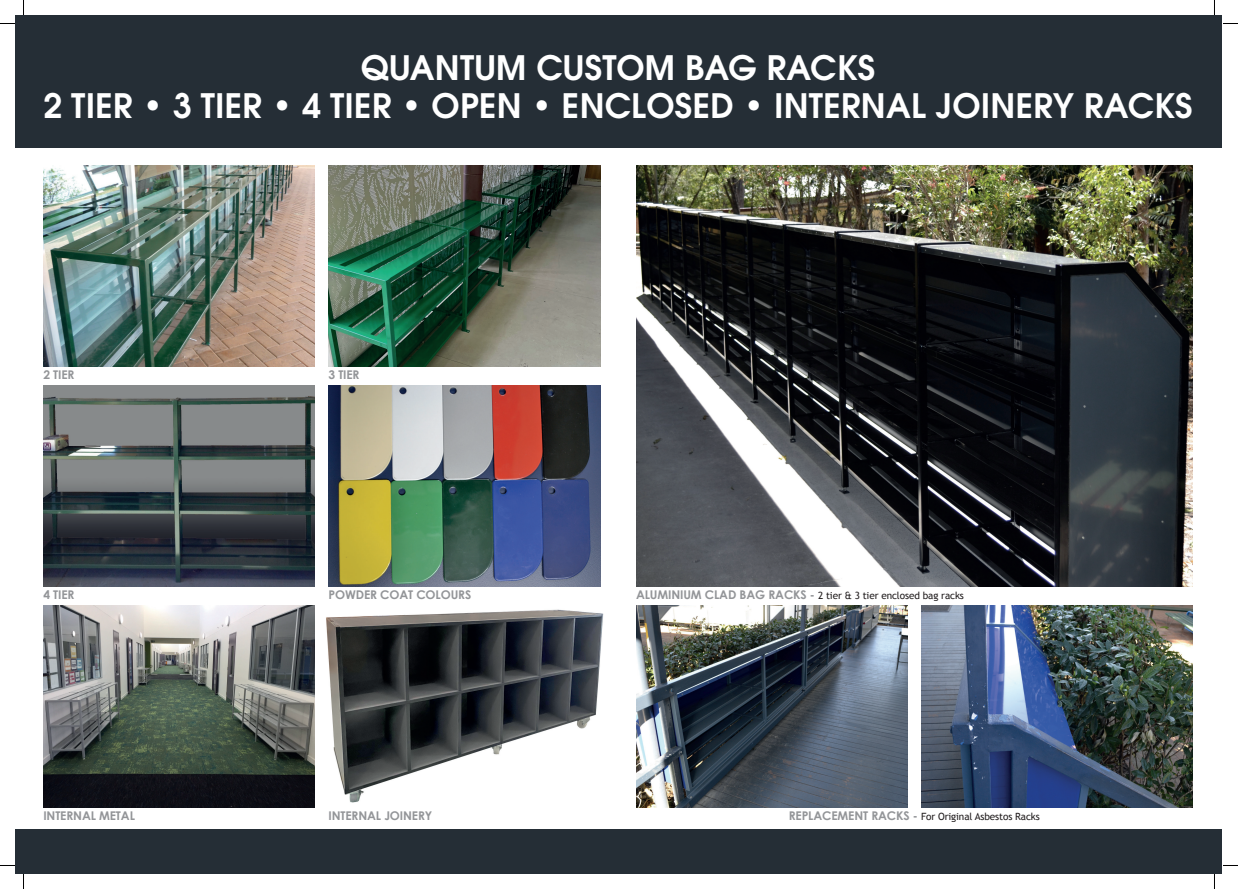
<style>
.page{position:relative;width:1238px;height:889px;background:#fff}
.page>*{position:absolute;margin:0;border:0;box-sizing:border-box;transform-origin:0 0}
.t1{font:600 33.5px/37.8px "Avant Garde";letter-spacing:.01em;color:#fff;text-align:center}
.t2{font:700 12px "Century Gothic";letter-spacing:-.01em;color:#939598}
.t3{font:10px "Trebuchet MS";letter-spacing:-.01em;color:#231f20}
.s1{font-family:"Century Gothic";font-weight:700;font-size:12px;color:#939598}
</style>
<div class="page">
<div style="left:16px;top:15px;width:1206px;height:133px;background:#252e36"></div>
<div style="left:16px;top:830px;width:1206px;height:44px;background:#252e36"></div>
<img style="left:43px;top:606px;width:272px;height:201px">
<img style="left:636px;top:606px;width:271px;height:201px">
<img style="left:326px;top:609px;width:278px;height:194px">
<img style="left:921px;top:606px;width:271px;height:201px">
<img style="left:43px;top:385px;width:272px;height:202px">
<img style="left:328px;top:385px;width:272px;height:202px">
<img style="left:43px;top:165px;width:272px;height:202px">
<img style="left:636px;top:165px;width:556px;height:422px">
<img style="left:328px;top:165px;width:272px;height:202px">
<svg style="left:0;top:23px;width:15px;height:1px"></svg>
<svg style="left:1223px;top:23px;width:15px;height:1px"></svg>
<svg style="left:0;top:865px;width:15px;height:1px"></svg>
<svg style="left:1223px;top:865px;width:15px;height:1px"></svg>
<svg style="left:23px;top:0;width:1px;height:15px"></svg>
<svg style="left:23px;top:874px;width:1px;height:15px"></svg>
<svg style="left:1214px;top:0;width:1px;height:15px"></svg>
<svg style="left:1214px;top:874px;width:1px;height:15px"></svg>
<h1 class="t1" style="left:43px;top:48px;width:1150px">QUANTUM CUSTOM BAG RACKS<br>2 TIER • 3 TIER • 4 TIER • OPEN • ENCLOSED • INTERNAL JOINERY RACKS</h1>
<p class="t2" style="left:43px;top:365px;width:33px">2 TIER</p>
<p class="t2" style="left:328px;top:365px;width:33px">3 TIER</p>
<p class="t2" style="left:43px;top:585px;width:33px">4 TIER</p>
<p class="t2" style="left:328px;top:585px;width:144px">POWDER COAT COLOURS</p>
<p class="t3" style="left:636px;top:589px;width:329px"><span class="s1">ALUMINIUM CLAD BAG RACKS -</span> 2 tier &amp; 3 tier enclosed bag racks</p>
<p class="t2" style="left:43px;top:806px;width:93px">INTERNAL METAL</p>
<p class="t2" style="left:328px;top:806px;width:105px">INTERNAL JOINERY</p>
<p class="t3" style="left:788px;top:810px;width:253px"><span class="s1">REPLACEMENT RACKS -</span> For Original Asbestos Racks</p>
</div>
